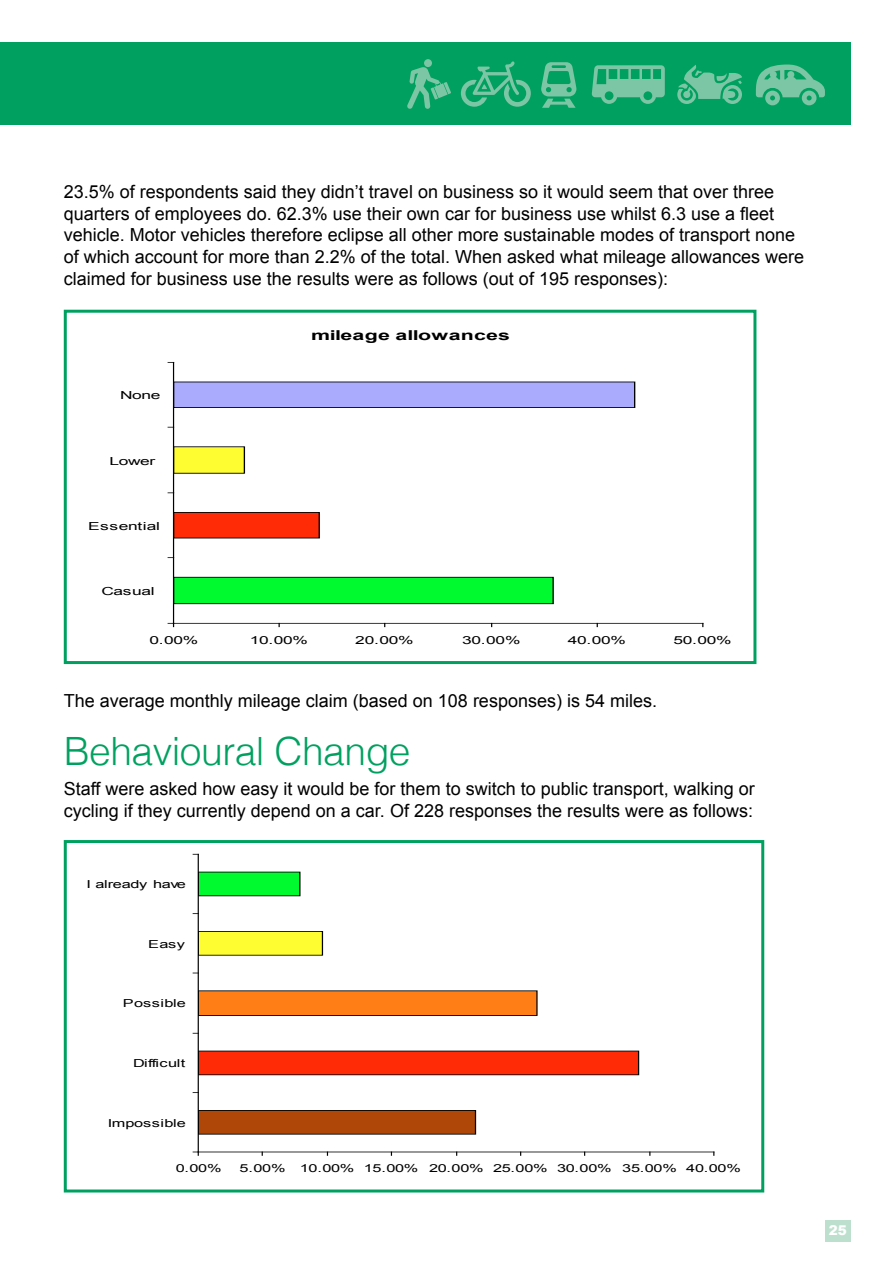
<style>
.page{position:relative;width:893px;height:1263px;background:#fff}
.page>*{position:absolute;margin:0;border:0;box-sizing:border-box;transform-origin:0 0}
.t1{font:300 39px "Helvetica";letter-spacing:-.015em;color:#00a160}
.t2{font:18px/21.6px "Arial";color:#000}
.t3{font:700 13.65px "Arial";letter-spacing:.005em;color:#000;scale:1.57 1}
.t4{font:900 13.5px "Arial";color:#fff}
.t5{font:11.1px "Arial";letter-spacing:-.02em;color:#000;scale:1.48 1}
.t6{font:11.1px "Arial";letter-spacing:-.02em;color:#000;scale:1.57 1}
.t7{font:11.1px "Arial";letter-spacing:.01em;color:#000;scale:1.48 1}
.t8{font:11.1px "Arial";letter-spacing:.015em;color:#000;scale:1.57 1}
</style>
<div class="page">
<div style="left:825px;top:1220px;width:25px;height:22px;background:#bde0ce"></div>
<div style="left:174px;top:577px;width:379px;height:27px;background:#00fa30"></div>
<div style="left:174px;top:512px;width:145px;height:26px;background:#ff2b06"></div>
<div style="left:174px;top:512px;width:146px;height:27px;border:1px solid #000"></div>
<div style="left:174px;top:447px;width:70px;height:26px;background:#fefd32"></div>
<div style="left:174px;top:382px;width:461px;height:26px;background:#ababfd"></div>
<div style="left:174px;top:381px;width:461px;height:27px;border:1px solid #000"></div>
<hr style="left:174px;top:623px;width:529px;height:1px;background:#000">
<hr style="left:173px;top:362px;width:1px;height:261px;background:#000">
<svg style="left:168px;top:623px;width:6px;height:4px"></svg>
<div style="left:64px;top:310px;width:692px;height:354px;border:3px solid #00a160"></div>
<div style="left:198px;top:1110px;width:277px;height:24px;background:#ae4708"></div>
<div style="left:198px;top:1110px;width:278px;height:25px;border:1px solid #000"></div>
<div style="left:198px;top:1051px;width:441px;height:24px;background:#ff2b06"></div>
<div style="left:198px;top:991px;width:339px;height:24px;background:#ff7e15"></div>
<div style="left:198px;top:990px;width:339px;height:26px;border:1px solid #000"></div>
<div style="left:198px;top:931px;width:124px;height:24px;background:#fefd32"></div>
<div style="left:198px;top:931px;width:125px;height:25px;border:1px solid #000"></div>
<div style="left:198px;top:872px;width:102px;height:24px;background:#00fa30"></div>
<hr style="left:198px;top:1152px;width:516px;height:1px;background:#000">
<hr style="left:198px;top:854px;width:1px;height:298px;background:#000">
<div style="left:64px;top:840px;width:700px;height:352px;border:3px solid #00a160"></div>
<div style="left:0;top:43px;width:850px;height:82px;background:#00a160"></div>
<svg style="left:756px;top:64px;width:69px;height:41px"></svg>
<div style="left:787px;top:71px;width:7px;height:7px;background:#7dc6a5;border-radius:50%"></div>
<div style="left:770px;top:71px;width:7px;height:7px;background:#7dc6a5;border-radius:50%"></div>
<div style="left:785px;top:76px;width:12px;height:12px;background:#7dc6a5;border-radius:50%"></div>
<div style="left:767px;top:76px;width:12px;height:12px;background:#7dc6a5;border-radius:50%"></div>
<svg style="left:592px;top:65px;width:73px;height:39px"></svg>
<svg style="left:541px;top:62px;width:35px;height:46px"></svg>
<svg style="left:677px;top:65px;width:65px;height:39px"></svg>
<svg style="left:461px;top:61px;width:70px;height:46px"></svg>
<svg style="left:407px;top:59px;width:44px;height:50px"></svg>
<p class="t2" style="left:64px;top:181px;width:742px">23.5% of respondents said they didn’t travel on business so it would seem that over three quarters of employees do. 62.3% use their own car for business use whilst 6.3 use a fleet vehicle. Motor vehicles therefore eclipse all other more sustainable modes of transport none of which account for more than 2.2% of the total. When asked what mileage allowances were claimed for business use the results were as follows (out of 195 responses):</p>
<p class="t6" style="left:120px;top:388px;width:27px">None</p>
<p class="t6" style="left:109px;top:454px;width:31px">Lower</p>
<p class="t8" style="left:88px;top:518px;width:47px">Essential</p>
<p class="t6" style="left:101px;top:584px;width:35px">Casual</p>
<p class="t3" style="left:311px;top:327px;width:128px">mileage allowances</p>
<p class="t6" style="left:149px;top:633px;width:33px">0.00%</p>
<p class="t6" style="left:250px;top:633px;width:39px">10.00%</p>
<p class="t6" style="left:355px;top:633px;width:39px">20.00%</p>
<p class="t6" style="left:462px;top:633px;width:39px">30.00%</p>
<p class="t6" style="left:568px;top:633px;width:39px">40.00%</p>
<p class="t6" style="left:673px;top:633px;width:39px">50.00%</p>
<p class="t2" style="left:64px;top:690px;width:595px">The average monthly mileage claim (based on 108 responses) is 54 miles.</p>
<h1 class="t1" style="left:64px;top:727px;width:348px">Behavioural Change</h1>
<p class="t2" style="left:64px;top:778px;width:692px">Staff were asked how easy it would be for them to switch to public transport, walking or cycling if they currently depend on a car. Of 228 responses the results were as follows:</p>
<p class="t5" style="left:87px;top:877px;width:69px">I already have</p>
<p class="t5" style="left:148px;top:936px;width:26px">Easy</p>
<p class="t7" style="left:123px;top:996px;width:44px">Possible</p>
<p class="t5" style="left:133px;top:1056px;width:37px">Difficult</p>
<p class="t7" style="left:108px;top:1115px;width:54px">Impossible</p>
<p class="t5" style="left:176px;top:1161px;width:32px">0.00%</p>
<p class="t5" style="left:240px;top:1161px;width:32px">5.00%</p>
<p class="t5" style="left:300px;top:1161px;width:299px">10.00% 15.00% 20.00% 25.00% 30.00% 35.00% 40.00%</p>
<p class="t4" style="left:829px;top:1220px;width:20px">25</p>
</div>
